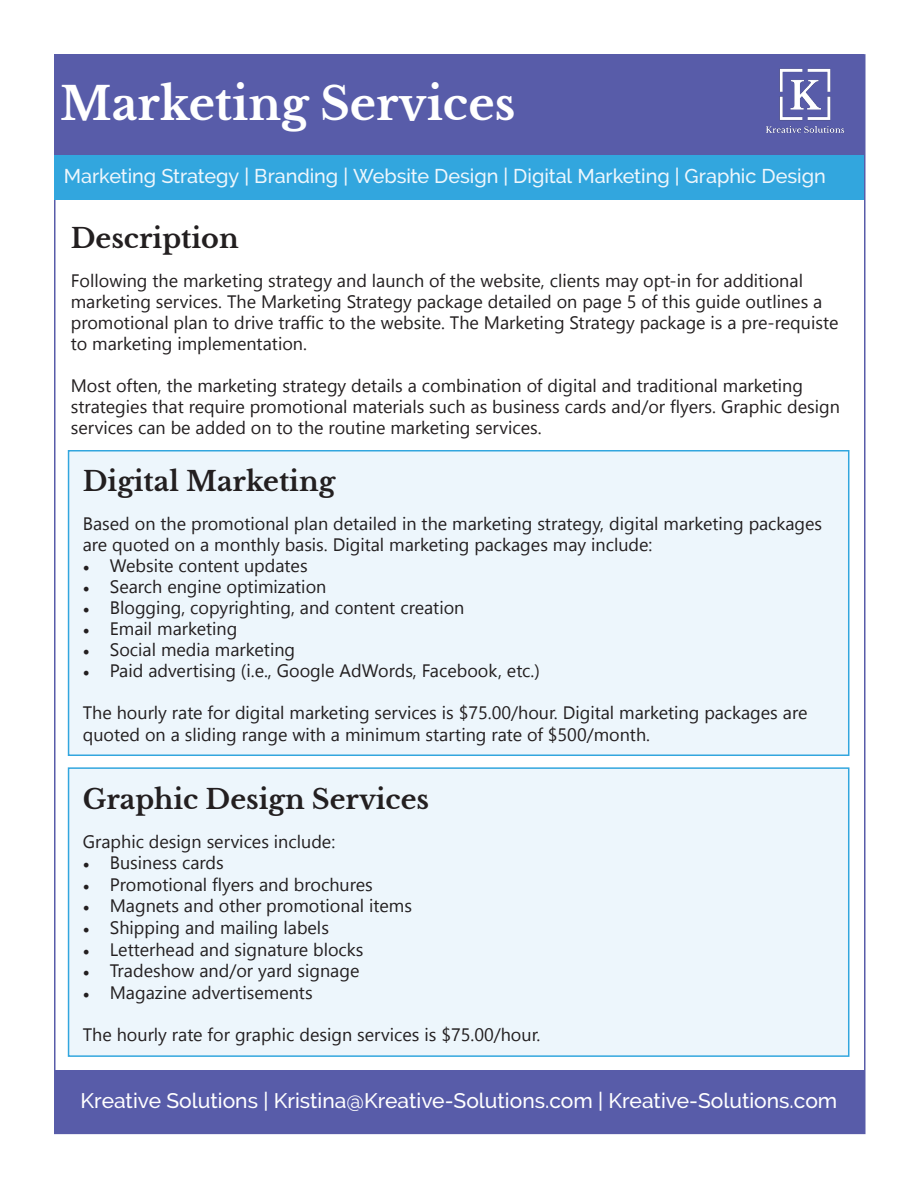
<style>
.page{position:relative;width:918px;height:1188px;background:#fff}
.page>*{position:absolute;margin:0;border:0;box-sizing:border-box;transform-origin:0 0}
.t1{font:700 45px "Libre Baskerville";color:#fff}
.t2{font:700 27px "Libre Baskerville";color:#231f20}
.t3{font:500 21px "Raleway";color:#fff}
.t4{font:500 19.8px "Raleway";letter-spacing:-.005em;color:#edf6fc}
.t5{font:18px/21px "Leelawadee UI";color:#231f20}
.s1{font-family:"Minion Pro"}
</style>
<div class="page">
<div style="left:54px;top:54px;width:812px;height:1080px;background:#fff;border:2px solid #585ca9"></div>
<div style="left:54px;top:101px;width:810px;height:99px;background:#32a6de"></div>
<div style="left:54px;top:54px;width:810px;height:100px;background:#585ca9"></div>
<div style="left:54px;top:1070px;width:810px;height:62px;background:#585ca9"></div>
<img style="left:766px;top:69px;width:79px;height:64px">
<div style="left:69px;top:451px;width:780px;height:304px;background:#edf6fc"></div>
<div style="left:68px;top:450px;width:781px;height:306px;border:2px solid #32a6de"></div>
<div style="left:69px;top:768px;width:780px;height:288px;background:#edf6fc"></div>
<div style="left:68px;top:767px;width:781px;height:290px;border:2px solid #32a6de"></div>
<p class="t1" style="left:60px;top:76px;width:457px">Marketing Services</p>
<p class="t4" style="left:64px;top:165px;width:763px">Marketing Strategy | Branding | Website Design | Digital Marketing | Graphic Design</p>
<p class="t2" style="left:71px;top:221px;width:169px">Description</p>
<p class="t5" style="left:71px;top:269px;width:769px">Following the marketing strategy and launch of the website, clients may opt-in for additional marketing services. The Marketing Strategy package detailed on page 5 of this guide outlines a promotional plan to drive traffic to the website. The Marketing Strategy package is a pre-requiste to marketing implementation.</p>
<p class="t5" style="left:71px;top:374px;width:771px">Most often, the marketing strategy details a combination of digital and traditional marketing strategies that require promotional materials such as business cards and/or flyers. Graphic design services can be added on to the routine marketing services.</p>
<p class="t2" style="left:83px;top:465px;width:254px">Digital Marketing</p>
<p class="t5" style="left:83px;top:512px;width:741px">Based on the promotional plan detailed in the marketing strategy, digital marketing packages are quoted on a monthly basis. Digital marketing packages may include:</p>
<p class="t5" style="left:83px;top:554px;width:226px"><span class="s1">•</span> Website content updates</p>
<p class="t5" style="left:83px;top:575px;width:245px"><span class="s1">•</span> Search engine optimization</p>
<p class="t5" style="left:83px;top:596px;width:383px"><span class="s1">•</span> Blogging, copyrighting, and content creation</p>
<p class="t5" style="left:83px;top:617px;width:156px"><span class="s1">•</span> Email marketing</p>
<p class="t5" style="left:83px;top:638px;width:214px"><span class="s1">•</span> Social media marketing</p>
<p class="t5" style="left:83px;top:659px;width:459px"><span class="s1">•</span> Paid advertising (i.e., Google AdWords, Facebook, etc.)</p>
<p class="t5" style="left:83px;top:701px;width:726px;line-height:21.6px">The hourly rate for digital marketing services is $75.00/hour. Digital marketing packages are quoted on a sliding range with a minimum starting rate of $500/month.</p>
<p class="t2" style="left:83px;top:782px;width:348px">Graphic Design Services</p>
<p class="t5" style="left:83px;top:830px;width:254px">Graphic design services include:</p>
<p class="t5" style="left:83px;top:851px;width:143px"><span class="s1">•</span> Business cards</p>
<p class="t5" style="left:83px;top:873px;width:292px"><span class="s1">•</span> Promotional flyers and brochures</p>
<p class="t5" style="left:83px;top:895px;width:331px"><span class="s1">•</span> Magnets and other promotional items</p>
<p class="t5" style="left:83px;top:916px;width:248px"><span class="s1">•</span> Shipping and mailing labels</p>
<p class="t5" style="left:83px;top:938px;width:282px"><span class="s1">•</span> Letterhead and signature blocks</p>
<p class="t5" style="left:83px;top:959px;width:278px"><span class="s1">•</span> Tradeshow and/or yard signage</p>
<p class="t5" style="left:83px;top:981px;width:231px"><span class="s1">•</span> Magazine advertisements</p>
<p class="t5" style="left:83px;top:1023px;width:459px">The hourly rate for graphic design services is $75.00/hour.</p>
<p class="t3" style="left:81px;top:1088px;width:758px">Kreative Solutions | Kristina@Kreative-Solutions.com | Kreative-Solutions.com</p>
</div>
